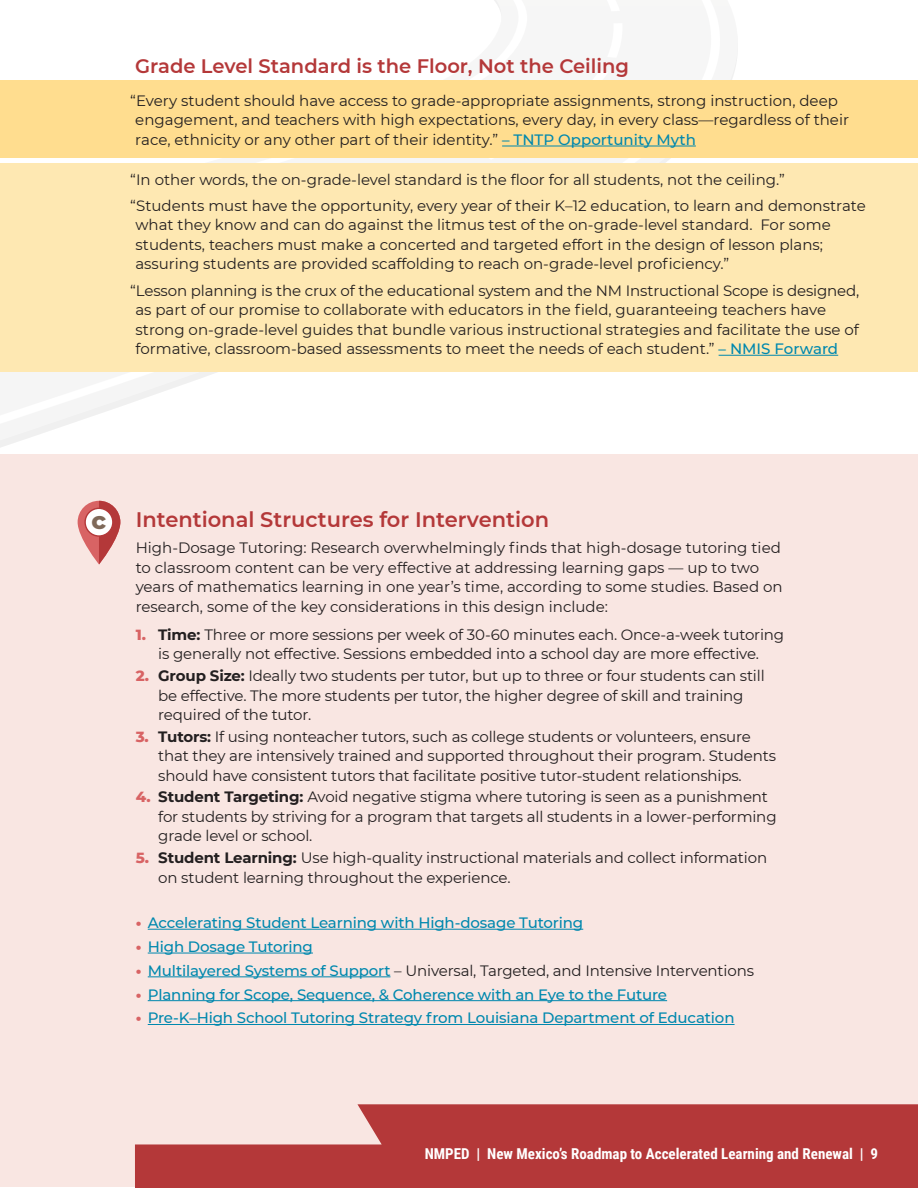
<style>
.page{position:relative;width:918px;height:1188px;background:#fff}
.page>*{position:absolute;margin:0;border:0;box-sizing:border-box;transform-origin:0 0}
.Text_10_13{font:800 24.3px "Montserrat";color:#7f6959}
.Text_subhead{font:600 21px "Montserrat";color:#b43839}
.Text_subhead-2{font:600 19.5px "Montserrat";color:#b43839}
.Text_10_13-2{font:15px/19.5px "Montserrat";color:#231f20}
.Bullet_Text_10_13{font:15px/19.5px "Montserrat";letter-spacing:-.01em;color:#231f20}
.Bullet_Text_10_13-2{font:500 15px "Montserrat";letter-spacing:-.01em;color:#0088ae}
.Text_10_13-3{font:700 15px "Roboto Condensed";color:#fff}
.s1{font-weight:500;color:#0088ae}
.s2{font-weight:800;color:#d86364}
.s3{font-weight:700}
</style>
<div class="page">
<div style="left:0;top:454px;width:918px;height:733px;background:#f9e6e2"></div>
<svg style="left:0;top:0;width:918px;height:164px"></svg>
<div style="left:0;top:81px;width:918px;height:77px;background:#ffdd8f"></div>
<div style="left:0;top:164px;width:918px;height:208px;background:#fee8b2"></div>
<hr style="left:148px;top:929px;width:435px;height:1px;background:#0088ae">
<hr style="left:148px;top:953px;width:165px;height:1px;background:#0088ae">
<hr style="left:148px;top:976px;width:242px;height:1px;background:#0088ae">
<hr style="left:148px;top:1000px;width:519px;height:1px;background:#0088ae">
<hr style="left:148px;top:1024px;width:587px;height:1px;background:#0088ae">
<hr style="left:502px;top:146px;width:194px;height:1px;background:#0088ae">
<hr style="left:719px;top:355px;width:119px;height:1px;background:#0088ae">
<svg style="left:78px;top:501px;width:42px;height:63px"></svg>
<svg style="left:84px;top:501px;width:36px;height:63px"></svg>
<svg style="left:135px;top:1104px;width:783px;height:84px;background:#be5151"></svg>
<p class="Text_subhead-2" style="left:135px;top:52px;width:496px">Grade Level Standard is the Floor, Not the Ceiling</p>
<p class="Text_10_13-2" style="left:135px;top:90px;width:715px;text-indent:-5px">“Every student should have access to grade-appropriate assignments, strong instruction, deep engagement, and teachers with high expectations, every day, in every class—regardless of their race, ethnicity or any other part of their identity.” <span class="s1">– TNTP Opportunity Myth</span></p>
<p class="Text_10_13-2" style="left:130px;top:169px;width:656px">“In other words, the on-grade-level standard is the floor for all students, not the ceiling.”</p>
<p class="Text_10_13-2" style="left:135px;top:195px;width:732px;text-indent:-5px">“Students must have the opportunity, every year of their K–12 education, to learn and demonstrate what they know and can do against the litmus test of the on-grade-level standard. For some students, teachers must make a concerted and targeted effort in the design of lesson plans; assuring students are provided scaffolding to reach on-grade-level proficiency.”</p>
<p class="Text_10_13-2" style="left:135px;top:280px;width:726px;text-indent:-5px">“Lesson planning is the crux of the educational system and the NM Instructional Scope is designed, as part of our promise to collaborate with educators in the field, guaranteeing teachers have strong on-grade-level guides that bundle various instructional strategies and facilitate the use of formative, classroom-based assessments to meet the needs of each student.” <span class="s1">– NMIS Forward</span></p>
<p class="Text_10_13" style="left:91px;top:503px;width:16px">c</p>
<p class="Text_subhead" style="left:136px;top:505px;width:415px">Intentional Structures for Intervention</p>
<p class="Text_10_13-2" style="left:136px;top:538px;width:648px">High-Dosage Tutoring: Research overwhelmingly finds that high-dosage tutoring tied to classroom content can be very effective at addressing learning gaps — up to two years of mathematics learning in one year’s time, according to some studies. Based on research, some of the key considerations in this design include:</p>
<p class="Bullet_Text_10_13" style="left:136px;top:624px;width:650px;text-align:center"><span class="s2">1.</span> <span class="s3">Time:</span> Three or more sessions per week of 30-60 minutes each. Once-a-week tutoring is generally not effective. Sessions embedded into a school day are more effective.</p>
<p class="Bullet_Text_10_13" style="left:158px;top:666px;width:608px;text-indent:-22px"><span class="s2">2.</span> <span class="s3">Group Size:</span> Ideally two students per tutor, but up to three or four students can still be effective. The more students per tutor, the higher degree of skill and training required of the tutor.</p>
<p class="Bullet_Text_10_13" style="left:158px;top:726px;width:619px;text-indent:-22px"><span class="s2">3.</span> <span class="s3">Tutors:</span> If using nonteacher tutors, such as college students or volunteers, ensure that they are intensively trained and supported throughout their program. Students should have consistent tutors that facilitate positive tutor-student relationships.</p>
<p class="Bullet_Text_10_13" style="left:158px;top:787px;width:620px;text-indent:-22px"><span class="s2">4.</span> <span class="s3">Student Targeting:</span> Avoid negative stigma where tutoring is seen as a punishment for students by striving for a program that targets all students in a lower-performing grade level or school.</p>
<p class="Bullet_Text_10_13" style="left:158px;top:848px;width:610px;text-indent:-22px"><span class="s2">5.</span> <span class="s3">Student Learning:</span> Use high-quality instructional materials and collect information on student learning throughout the experience.</p>
<p class="Bullet_Text_10_13-2" style="left:136px;top:912px;width:449px"><span class="s2">•</span> Accelerating Student Learning with High-dosage Tutoring</p>
<p class="Bullet_Text_10_13-2" style="left:136px;top:936px;width:179px"><span class="s2">•</span> High Dosage Tutoring</p>
<p class="Bullet_Text_10_13" style="left:136px;top:960px;width:620px"><span class="s2">•</span> <span class="s1">Multilayered Systems of Support</span> – Universal, Targeted, and Intensive Interventions</p>
<p class="Bullet_Text_10_13-2" style="left:136px;top:984px;width:533px"><span class="s2">•</span> Planning for Scope, Sequence, &amp; Coherence with an Eye to the Future</p>
<p class="Bullet_Text_10_13-2" style="left:136px;top:1008px;width:600px"><span class="s2">•</span> Pre-K–High School Tutoring Strategy from Louisiana Department of Education</p>
<p class="Text_10_13-3" style="left:425px;top:1143px;width:455px">NMPED | New Mexico’s Roadmap to Accelerated Learning and Renewal | 9</p>
</div>
